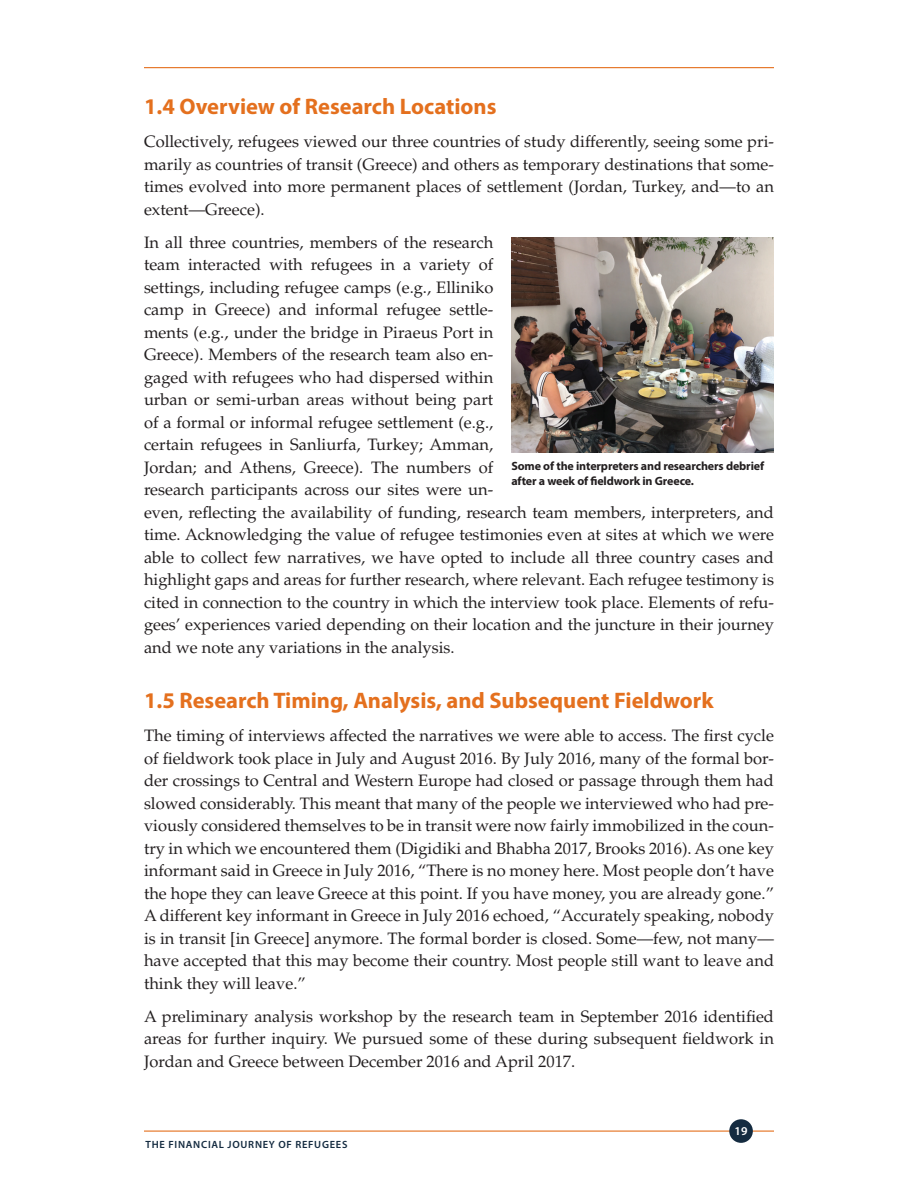
<style>
.page{position:relative;width:918px;height:1188px;background:#fff}
.page>*{position:absolute;margin:0;border:0;box-sizing:border-box;transform-origin:0 0}
.t1{font:700 22.5px "Myriad Pro";color:#e4701e}
.t2{font:16.5px/22.5px "Palatino LT Std";color:#231f20;text-align:justify}
.t3{font:700 12px/15px "Myriad Pro";letter-spacing:-.01em;color:#231f20}
.t4{font:600 12px "Myriad Pro";color:#fff}
.t5{font:600 10.5px "Myriad Pro";letter-spacing:.07em;color:#142b40}
</style>
<div class="page">
<hr style="left:144px;top:67px;width:630px;height:1px;background:#e4701e">
<hr style="left:144px;top:1131px;width:630px;height:1px;background:#e4701e">
<div style="left:729px;top:1119px;width:24px;height:24px;background:#142b40;border-radius:50%"></div>
<img style="left:511px;top:238px;width:263px;height:215px">
<h1 class="t1" style="left:144px;top:92px;width:354px">1.4 Overview of Research Locations</h1>
<p class="t2" style="left:144px;top:131px;width:632px">Collectively, refugees viewed our three countries of study differently, seeing some pri&shy;marily as countries of transit (Greece) and others as temporary destinations that some&shy;times evolved into more permanent places of settlement (Jordan, Turkey, and—to an extent—Greece).</p>
<p class="t2" style="left:144px;top:231px;width:632px;text-align:left">In all three countries, members of the research<br>team interacted with refugees in a variety of<br>settings, including refugee camps (e.g., Elliniko<br>camp in Greece) and informal refugee settle-<br>ments (e.g., under the bridge in Piraeus Port in<br>Greece). Members of the research team also en-<br>gaged with refugees who had dispersed within<br>urban or semi-urban areas without being part<br>of a formal or informal refugee settlement (e.g.,<br>certain refugees in Sanliurfa, Turkey; Amman,<br>Jordan; and Athens, Greece). The numbers of<br>research participants across our sites were un-<br>even, reflecting the availability of funding, research team members, interpreters, and time. Acknowledging the value of refugee testimonies even at sites at which we were able to collect few narratives, we have opted to include all three country cases and highlight gaps and areas for further research, where relevant. Each refugee testimony is cited in connection to the country in which the interview took place. Elements of refu&shy;gees’ experiences varied depending on their location and the juncture in their journey and we note any variations in the analysis.</p>
<h1 class="t1" style="left:144px;top:686px;width:571px">1.5 Research Timing, Analysis, and Subsequent Fieldwork</h1>
<p class="t2" style="left:144px;top:725px;width:632px">The timing of interviews affected the narratives we were able to access. The first cycle of fieldwork took place in July and August 2016. By July 2016, many of the formal bor&shy;der crossings to Central and Western Europe had closed or passage through them had slowed considerably. This meant that many of the people we interviewed who had pre&shy;viously considered themselves to be in transit were now fairly immobilized in the coun&shy;try in which we encountered them (Digidiki and Bhabha 2017, Brooks 2016). As one key informant said in Greece in July 2016, “There is no money here. Most people don’t have the hope they can leave Greece at this point. If you have money, you are already gone.” A different key informant in Greece in July 2016 echoed, “Accurately speaking, nobody is in transit [in Greece] anymore. The formal border is closed. Some—few, not many— have accepted that this may become their country. Most people still want to leave and think they will leave.”</p>
<p class="t2" style="left:144px;top:1005px;width:632px">A preliminary analysis workshop by the research team in September 2016 identified areas for further inquiry. We pursued some of these during subsequent fieldwork in Jordan and Greece between December 2016 and April 2017.</p>
<p class="t3" style="left:511px;top:458px;width:254px">Some of the interpreters and researchers debrief after a week of fieldwork in Greece.</p>
<p class="t5" style="left:146px;top:1138px;width:203px">THE FINANCIAL JOURNEY OF REFUGEES</p>
<p class="t4" style="left:735px;top:1123px;width:14px">19</p>
</div>
